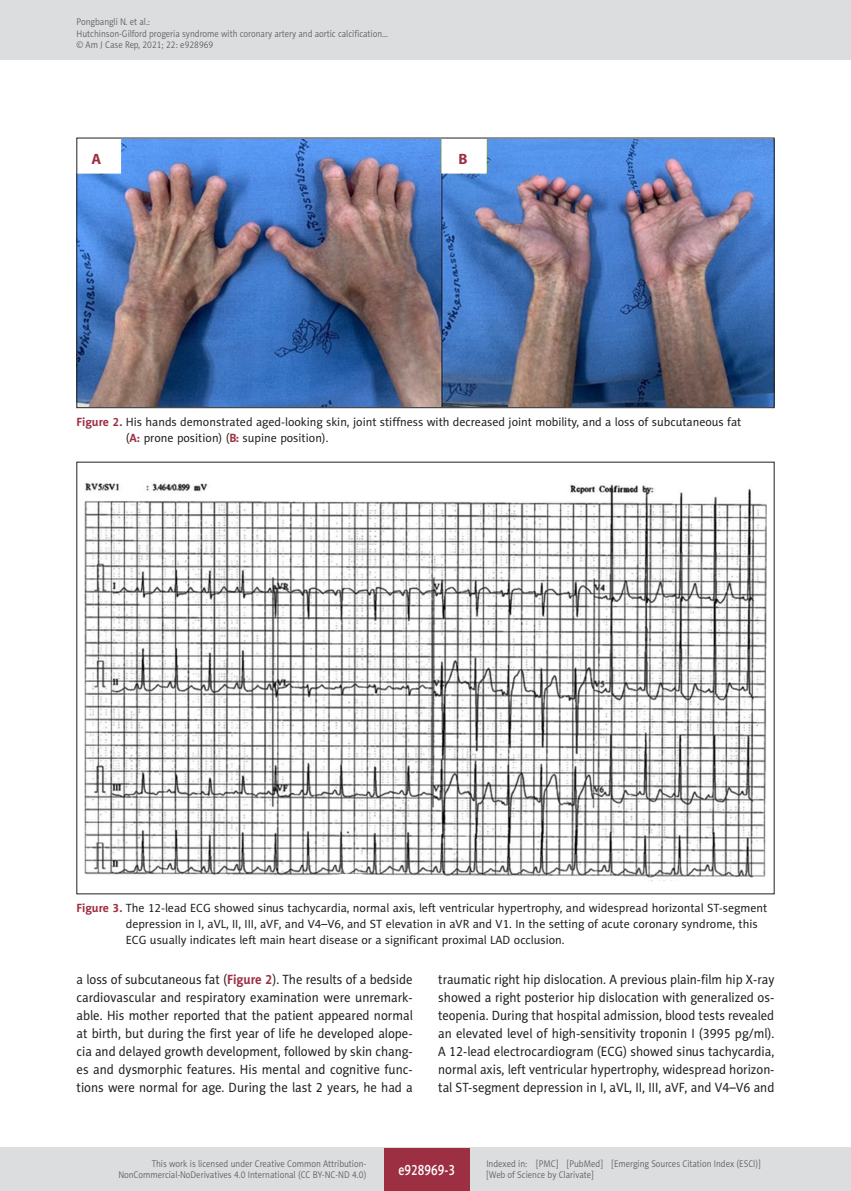
<style>
.page{position:relative;width:851px;height:1191px;background:#fff}
.page>*{position:absolute;margin:0;border:0;box-sizing:border-box;transform-origin:0 0}
.AJCR_e-PAGINA{font:15px "Naomi Sans EFN Medium";color:#fff;scale:.8 1}
.t1{font:700 15px "Myriad Pro";color:#9d2f42}
.AJCR_Body{font:13.5px/18px "Naomi Sans EFN";color:#231f20;text-align:justify;scale:.95 1}
.AJCR_Rycina_tytul{font:12px/15.8px "Naomi Sans EFN";color:#231f20}
.AJCR_pagina_zywa{font:9.75px/11.2px "Naomi Sans EFN Light";color:#57585a;scale:.9 1}
.AJCR_pagina_sygnatur{font:9.75px "Naomi Sans EFN Light";color:#57585a;scale:.9 1}
.s1{font-weight:700;color:#9d2f42}
</style>
<div class="page">
<img style="left:79px;top:140px;width:693px;height:266px">
<div style="left:77px;top:138px;width:697px;height:270px;border:1px solid #231f20"></div>
<div style="left:82px;top:144px;width:29px;height:28px;background:#fff"></div>
<div style="left:448px;top:144px;width:29px;height:28px;background:#fff"></div>
<img style="left:84px;top:482px;width:683px;height:400px">
<div style="left:0;top:0;width:850px;height:60px;background:#dcdddf"></div>
<div style="left:0;top:1148px;width:850px;height:43px;background:#dcdddf"></div>
<div style="left:384px;top:1147px;width:85px;height:43px;background:#9d2f42"></div>
<p class="AJCR_pagina_zywa" style="left:77px;top:16px;width:347px">Pongbangli N. et al.:<br>Hutchinson-Gilford progeria syndrome with coronary artery and aortic calcification…</p>
<p class="AJCR_pagina_sygnatur" style="left:77px;top:39px;width:153px">© Am J Case Rep, 2021; 22: e928969</p>
<p class="t1" style="left:91px;top:149px;width:11px">A</p>
<p class="t1" style="left:458px;top:149px;width:11px">B</p>
<p class="AJCR_Rycina_tytul" style="left:126px;top:414px;width:617px;text-indent:-49px"><span class="s1">Figure 2.</span> His hands demonstrated aged-looking skin, joint stiffness with decreased joint mobility, and a loss of subcutaneous fat (<span class="s1">A:</span> prone position) (<span class="s1">B:</span> supine position).</p>
<p class="AJCR_Rycina_tytul" style="left:126px;top:900px;width:642px;text-indent:-49px"><span class="s1">Figure 3.</span> The 12-lead ECG showed sinus tachycardia, normal axis, left ventricular hypertrophy, and widespread horizontal ST-segment depression in I, aVL, II, III, aVF, and V4–V6, and ST elevation in aVR and V1. In the setting of acute coronary syndrome, this<br>ECG usually indicates left main heart disease or a significant proximal LAD occlusion.</p>
<p class="AJCR_Body" style="left:77px;top:970px;width:355px">a loss of subcutaneous fat (<span class="s1">Figure 2</span>). The results of a bedside cardiovascular and respiratory examination were unremark&shy;able. His mother reported that the patient appeared normal at birth, but during the first year of life he developed alope&shy;cia and delayed growth development, followed by skin chang&shy;es and dysmorphic features. His mental and cognitive func&shy;tions were normal for age. During the last 2 years, he had a</p>
<p class="AJCR_Body" style="left:438px;top:970px;width:355px">traumatic right hip dislocation. A previous plain-film hip X-ray showed a right posterior hip dislocation with generalized os&shy;teopenia. During that hospital admission, blood tests revealed an elevated level of high-sensitivity troponin I (3995 pg/ml).<br>A 12-lead electrocardiogram (ECG) showed sinus tachycardia, normal axis, left ventricular hypertrophy, widespread horizon&shy;tal ST-segment depression in I, aVL, II, III, aVF, and V4–V6 and</p>
<p class="AJCR_pagina_zywa" style="left:118px;top:1158px;width:277px;text-align:right">This work is licensed under Creative Common Attribution-<br>NonCommercial-NoDerivatives 4.0 International (CC BY-NC-ND 4.0)</p>
<p class="AJCR_e-PAGINA" style="left:398px;top:1160px;width:72px">e928969-3</p>
<p class="AJCR_pagina_zywa" style="left:486px;top:1158px;width:306px">Indexed in: [PMC] [PubMed] [Emerging Sources Citation Index (ESCI)] [Web of Science by Clarivate]</p>
</div>
